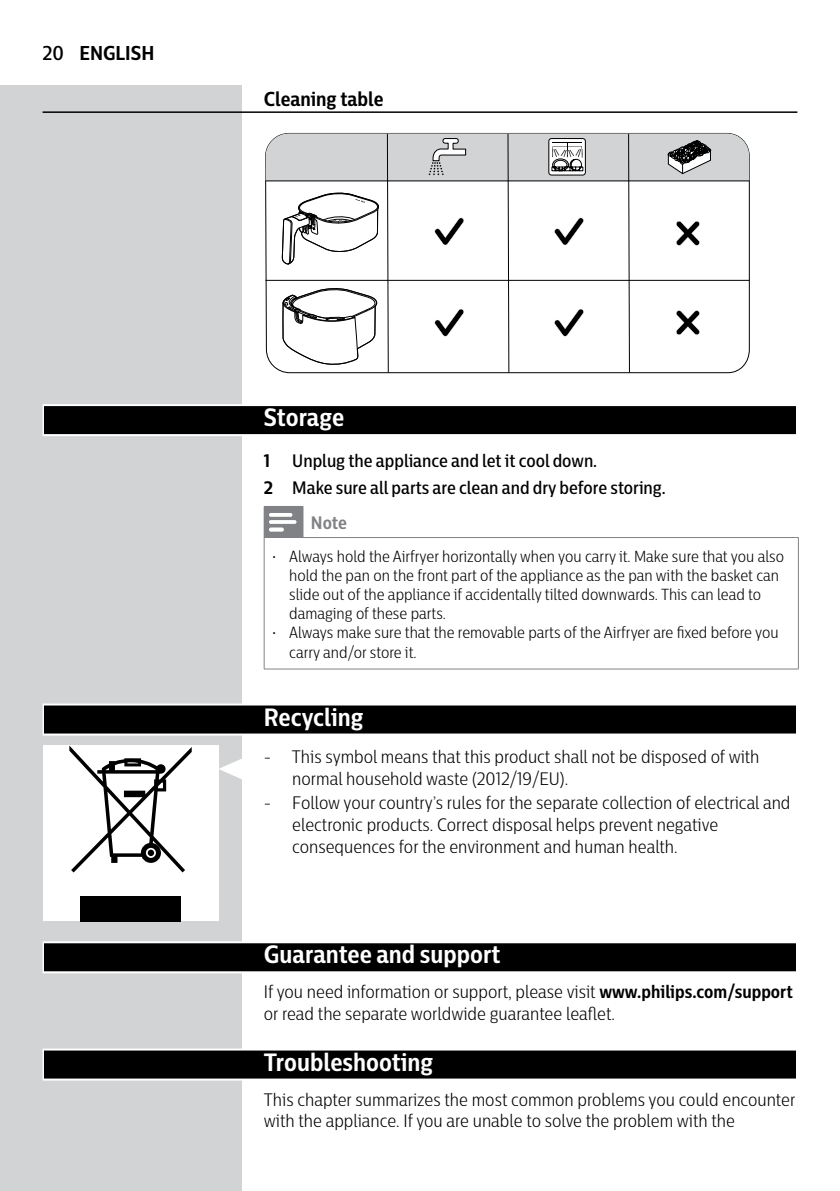
<style>
.page{position:relative;width:840px;height:1191px;background:#fff}
.page>*{position:absolute;margin:0;border:0;box-sizing:border-box;transform-origin:0 0}
.t1{font:700 25px "Centrale Sans Cnd";color:#fff}
.t2{font:700 20px "Centrale Sans Cnd";color:#000}
.t3{font:300 18px/21.6px "Centrale Sans Cnd";color:#000}
.t4{font:500 18px/27.2px "Centrale Sans Cnd";color:#000}
.t5{font:700 18px "Centrale Sans Cnd";color:#808285}
.t6{font:300 16px/19.2px "Centrale Sans Cnd";color:#000}
.s1{font-weight:500}
.s2{font-weight:700}
.s3{font-size:14.2px}
</style>
<div class="page">
<div style="left:0;top:85px;width:241px;height:1106px;background:#d1d3d4"></div>
<hr style="left:43px;top:111px;width:754px;height:2px;background:#000">
<svg style="left:43px;top:404px;width:753px;height:32px"></svg>
<div style="left:44px;top:406px;width:751px;height:28px;background:#000"></div>
<svg style="left:43px;top:703px;width:753px;height:32px"></svg>
<div style="left:44px;top:705px;width:751px;height:28px;background:#000"></div>
<svg style="left:43px;top:941px;width:753px;height:32px"></svg>
<div style="left:44px;top:943px;width:751px;height:28px;background:#000"></div>
<svg style="left:43px;top:1048px;width:753px;height:32px"></svg>
<div style="left:44px;top:1050px;width:751px;height:28px;background:#000"></div>
<hr style="left:265px;top:181px;width:484px;height:1px;background:#000">
<hr style="left:265px;top:280px;width:484px;height:1px;background:#000">
<svg style="left:265px;top:133px;width:483px;height:240px"></svg>
<div style="left:264px;top:506px;width:39px;height:31px;background:#808285"></div>
<hr style="left:264px;top:537px;width:1px;height:132px;background:#808285">
<hr style="left:797px;top:538px;width:1px;height:131px;background:#808285">
<hr style="left:264px;top:668px;width:39px;height:1px;background:#808285">
<hr style="left:303px;top:668px;width:495px;height:1px;background:#808285">
<hr style="left:302px;top:537px;width:496px;height:1px;background:#808285">
<svg style="left:269px;top:513px;width:27px;height:18px"></svg>
<svg style="left:218px;top:757px;width:24px;height:23px"></svg>
<div style="left:43px;top:745px;width:175px;height:176px;background:#fff"></div>
<div style="left:80px;top:896px;width:101px;height:25px;background:#000"></div>
<svg style="left:69px;top:745px;width:123px;height:127px"></svg>
<p class="t2" style="left:43px;top:40px;width:113px"><span class="s1">20</span> ENGLISH</p>
<p class="t2" style="left:264px;top:86px;width:121px">Cleaning table</p>
<h1 class="t1" style="left:264px;top:401px;width:82px">Storage</h1>
<p class="t4" style="left:264px;top:446px;width:403px"><span class="s2">1</span> Unplug the appliance and let it cool down.<br><span class="s2">2</span> Make sure all parts are clean and dry before storing.</p>
<p class="t5" style="left:311px;top:511px;width:37px">Note</p>
<p class="t6" style="left:289px;top:546px;width:496px;text-indent:-17px"><span class="s3">•</span> Always hold the Airfryer horizontally when you carry it. Make sure that you also hold the pan on the front part of the appliance as the pan with the basket can slide out of the appliance if accidentally tilted downwards. This can lead to damaging of these parts.</p>
<p class="t6" style="left:289px;top:623px;width:490px;text-indent:-17px"><span class="s3">•</span> Always make sure that the removable parts of the Airfryer are fixed before you carry and/or store it.</p>
<h1 class="t1" style="left:264px;top:700px;width:101px">Recycling</h1>
<p class="t3" style="left:292px;top:746px;width:468px;text-indent:-28px">- This symbol means that this product shall not be disposed of with normal household waste (2012/19/EU).</p>
<p class="t3" style="left:292px;top:792px;width:499px;text-indent:-28px">- Follow your country’s rules for the separate collection of electrical and electronic products. Correct disposal helps prevent negative consequences for the environment and human health.</p>
<h1 class="t1" style="left:264px;top:938px;width:238px">Guarantee and support</h1>
<p class="t3" style="left:264px;top:980px;width:530px">If you need information or support, please visit <span class="s2">www.philips.com/support </span>or read the separate worldwide guarantee leaflet.</p>
<h1 class="t1" style="left:264px;top:1045px;width:171px">Troubleshooting</h1>
<p class="t3" style="left:264px;top:1088px;width:532px">This chapter summarizes the most common problems you could encounter with the appliance. If you are unable to solve the problem with the</p>
</div>
